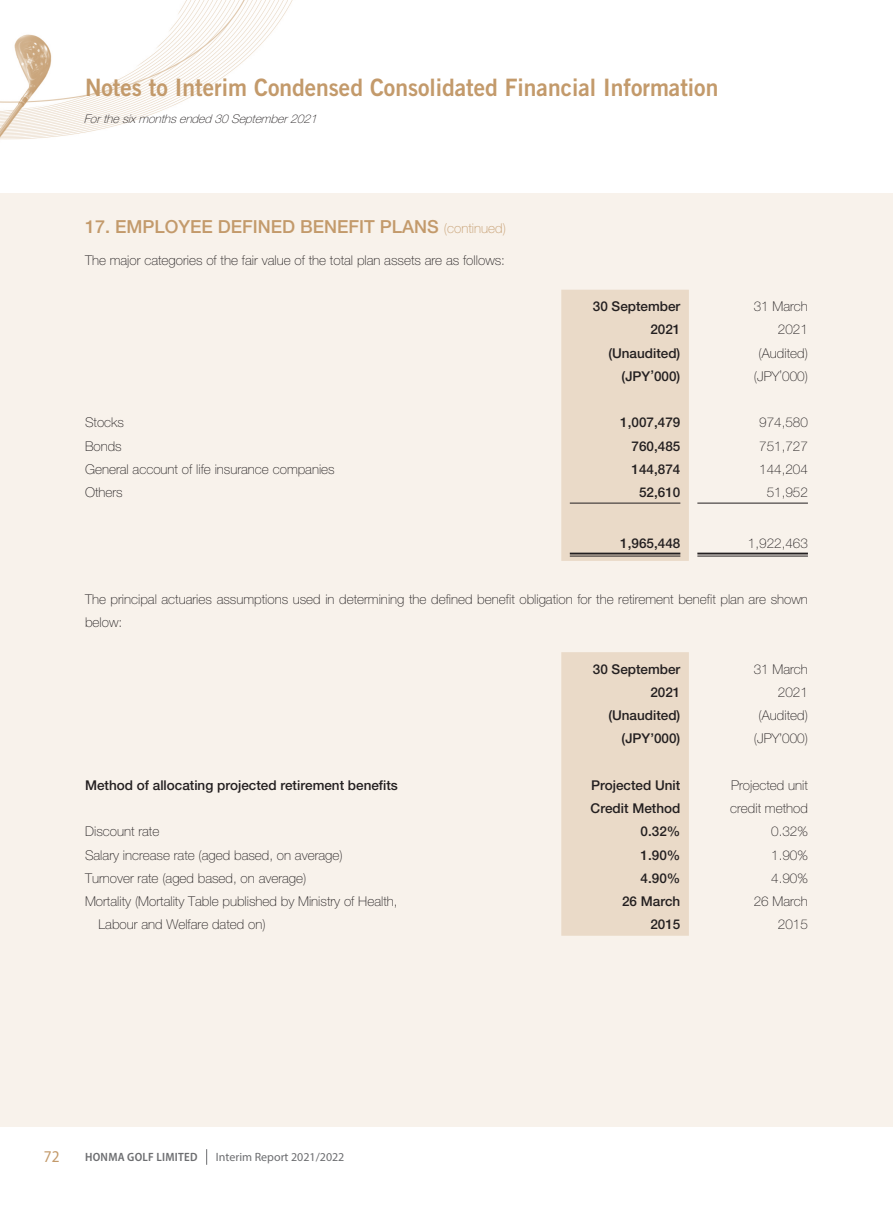
<style>
.page{position:relative;width:893px;height:1212px;background:#fff}
.page>*{position:absolute;margin:0;border:0;box-sizing:border-box;transform-origin:0 0}
.t1{font:24px "Trade Gothic LT Std Bd 2";color:#c39a6b;scale:.95 1}
.t2{font:500 18px "Helvetica Neue LT Std";color:#c39a6b}
.t3{font:semi-condensed 16.5px "Myriad Pro";color:#c39a6b}
.t4{font:100 13.5px/23.2px "Helvetica Neue LT Std";color:#231f20;text-align:right}
.t5{font:500 13.5px/23.2px "Helvetica Neue LT Std";color:#231f20;text-align:right}
.t6{font:italic 100 12px "Helvetica Neue LT Std";color:#231f20}
.t7{font:12px "Myriad Pro";color:#6c6d70}
.t8{font:600 semi-condensed 12px "Myriad Pro";letter-spacing:.02em;color:#6c6d70}
.s1{font-weight:100;font-size:13.5px}
</style>
<div class="page">
<img style="left:0;top:0;width:893px;height:1165px">
<div style="left:0;top:194px;width:893px;height:933px;background:#f8f2eb"></div>
<svg style="left:206px;top:1149px;width:1px;height:16px"></svg>
<div style="left:561px;top:290px;width:128px;height:271px;background:#eadac8"></div>
<hr style="left:570px;top:503px;width:110px;height:1px;background:#231f20">
<hr style="left:697px;top:503px;width:111px;height:1px;background:#231f20">
<hr style="left:570px;top:553px;width:110px;height:1px;background:#231f20">
<hr style="left:570px;top:556px;width:110px;height:1px;background:#231f20">
<hr style="left:697px;top:553px;width:111px;height:1px;background:#231f20">
<hr style="left:697px;top:556px;width:111px;height:1px;background:#231f20">
<div style="left:561px;top:652px;width:128px;height:284px;background:#eadac8"></div>
<h1 class="t1" style="left:85px;top:73px;width:668px">Notes to Interim Condensed Consolidated Financial Information</h1>
<p class="t6" style="left:84px;top:112px;width:238px">Forthesixmonthsended30September2021</p>
<h2 class="t2" style="left:85px;top:216px;width:422px">17. EMPLOYEE DEFINED BENEFIT PLANS <span class="s1">(continued)</span></h2>
<p class="t4" style="left:85px;top:248px;width:421px">The major categories of the fair value of the total plan assets are as follows:</p>
<p class="t5" style="left:593px;top:295px;width:89px">30 September<br>2021</p>
<p class="t4" style="left:754px;top:295px;width:56px">31 March<br>2021</p>
<p class="t5" style="left:608px;top:341px;width:74px">(Unaudited)</p>
<p class="t4" style="left:759px;top:341px;width:51px">(Audited)</p>
<p class="t5" style="left:622px;top:364px;width:60px">(JPY’000)</p>
<p class="t4" style="left:754px;top:364px;width:56px">(JPY’000)</p>
<p class="t4" style="left:85px;top:411px;width:41px">Stocks</p>
<p class="t5" style="left:620px;top:411px;width:62px">1,007,479</p>
<p class="t4" style="left:759px;top:411px;width:50px">974,580</p>
<p class="t4" style="left:85px;top:434px;width:38px">Bonds</p>
<p class="t5" style="left:632px;top:434px;width:50px">760,485</p>
<p class="t4" style="left:759px;top:434px;width:50px">751,727</p>
<p class="t4" style="left:85px;top:457px;width:251px">General account of life insurance companies</p>
<p class="t5" style="left:632px;top:457px;width:50px">144,874</p>
<p class="t4" style="left:759px;top:457px;width:50px">144,204</p>
<p class="t4" style="left:85px;top:481px;width:39px">Others</p>
<p class="t5" style="left:639px;top:481px;width:43px">52,610</p>
<p class="t4" style="left:767px;top:481px;width:43px">51,952</p>
<p class="t5" style="left:620px;top:532px;width:62px">1,965,448</p>
<p class="t4" style="left:748px;top:532px;width:62px">1,922,463</p>
<p class="t4" style="left:85px;top:587px;width:724px;text-align:left">The principal actuaries assumptions used in determining the defined benefit obligation for the retirement benefit plan are shown below:</p>
<p class="t5" style="left:593px;top:657px;width:89px">30 September<br>2021</p>
<p class="t4" style="left:754px;top:657px;width:56px">31 March<br>2021</p>
<p class="t5" style="left:608px;top:704px;width:74px">(Unaudited)</p>
<p class="t4" style="left:759px;top:704px;width:51px">(Audited)</p>
<p class="t5" style="left:622px;top:727px;width:60px">(JPY’000)</p>
<p class="t4" style="left:754px;top:727px;width:56px">(JPY’000)</p>
<p class="t5" style="left:85px;top:773px;width:314px">Method of allocating projected retirement benefits</p>
<p class="t5" style="left:591px;top:773px;width:91px;text-align:left">Projected Unit<br>Credit Method</p>
<p class="t4" style="left:730px;top:773px;width:79px;text-align:left">Projected unit credit method</p>
<p class="t4" style="left:85px;top:820px;width:76px">Discount rate</p>
<p class="t5" style="left:641px;top:820px;width:41px">0.32%</p>
<p class="t4" style="left:771px;top:820px;width:38px">0.32%</p>
<p class="t4" style="left:85px;top:843px;width:259px">Salary increase rate (aged based, on average)</p>
<p class="t5" style="left:641px;top:843px;width:41px">1.90%</p>
<p class="t4" style="left:771px;top:843px;width:38px">1.90%</p>
<p class="t4" style="left:85px;top:866px;width:223px">Turnover rate (aged based, on average)</p>
<p class="t5" style="left:641px;top:866px;width:41px">4.90%</p>
<p class="t4" style="left:771px;top:866px;width:38px">4.90%</p>
<p class="t4" style="left:99px;top:890px;width:301px;text-align:left;text-indent:-14px">Mortality (Mortality Table published by Ministry of Health,<br>Labour and Welfare dated on)</p>
<p class="t5" style="left:622px;top:890px;width:60px">26 March<br>2015</p>
<p class="t4" style="left:754px;top:890px;width:56px">26 March<br>2015</p>
<p class="t3" style="left:44px;top:1147px;width:17px">72</p>
<p class="t8" style="left:85px;top:1150px;width:114px">HONMA GOLF LIMITED</p>
<p class="t7" style="left:216px;top:1149px;width:130px">Interim Report 2021/2022</p>
</div>
